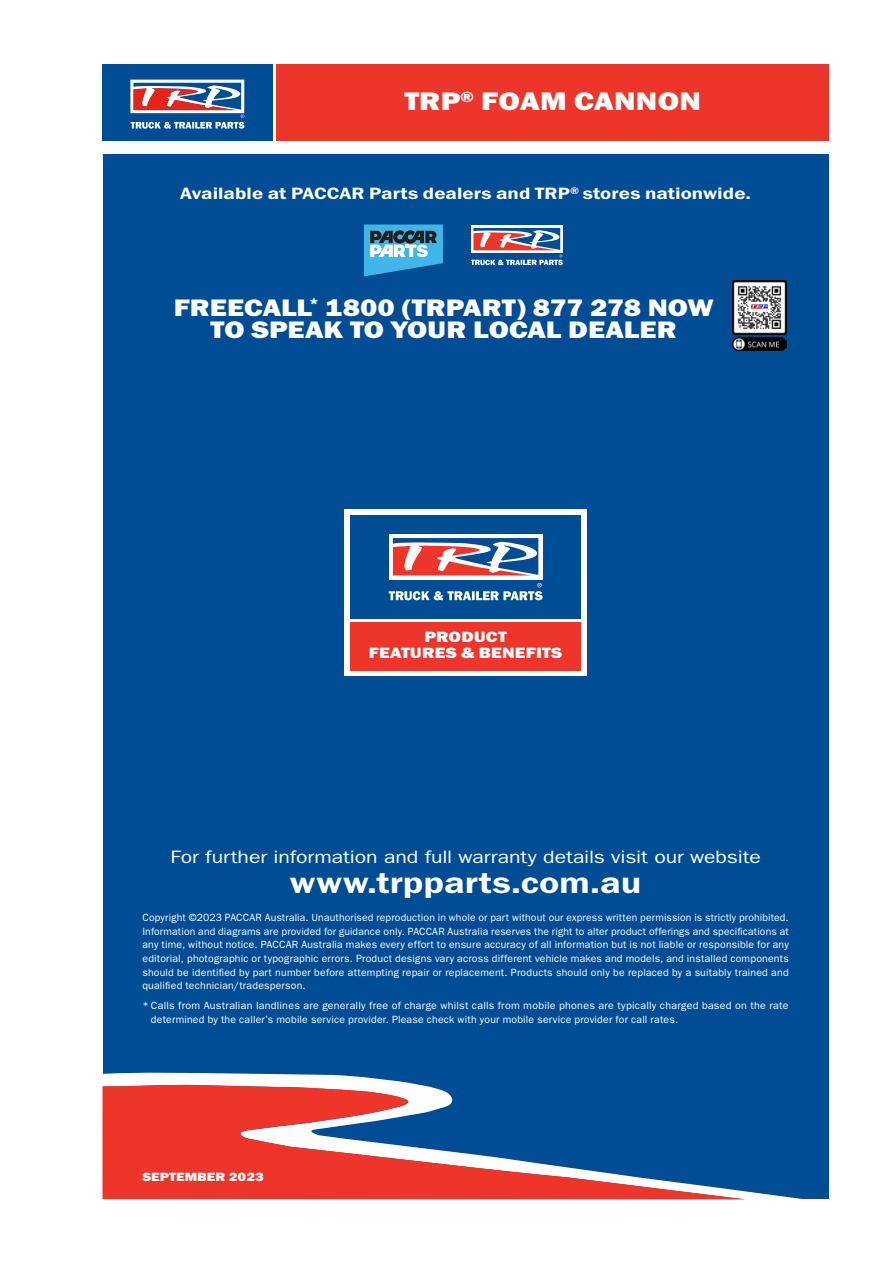
<style>
.page{position:relative;width:893px;height:1263px;background:#fff}
.page>*{position:absolute;margin:0;border:0;box-sizing:border-box;transform-origin:0 0}
.t1{font:600 30px "Franklin Gothic ITC";color:#fff;scale:1.18 1}
.t2{font:800 25.5px "Franklin Gothic ITC";letter-spacing:.01em;color:#fff;scale:1.18 1}
.t3{font:800 24px "Franklin Gothic ITC";letter-spacing:-.005em;color:#fff;scale:1.18 1}
.t4{font:18px "ITC Franklin Gothic Std";letter-spacing:-.005em;color:#fff;scale:1.18 1}
.All_-_Product_Description{font:600 16.5px "Franklin Gothic ITC";color:#fff;scale:1.18 1}
.t5{font:800 15px "Franklin Gothic ITC";letter-spacing:.01em;color:#fff;scale:1.18 1}
.t6{font:800 12px "Franklin Gothic ITC";color:#fff;scale:1.18 1}
.t7{font:10.5px/13.5px "ITC Franklin Gothic Std";letter-spacing:.02em;color:#fff;text-align:justify}
</style>
<div class="page">
<div style="left:102px;top:64px;width:170px;height:76px;background:#014d95"></div>
<div style="left:276px;top:64px;width:553px;height:76px;background:#ee3529"></div>
<svg style="left:130px;top:80px;width:114px;height:49px"></svg>
<div style="left:103px;top:154px;width:725px;height:1044px;background:#014d95"></div>
<svg style="left:103px;top:1073px;width:703px;height:126px"></svg>
<svg style="left:102px;top:1084px;width:644px;height:115px"></svg>
<div style="left:344px;top:509px;width:243px;height:167px;background:#fff"></div>
<div style="left:350px;top:622px;width:231px;height:48px;background:#ee3529"></div>
<div style="left:350px;top:515px;width:231px;height:104px;background:#014d95"></div>
<div style="left:389px;top:534px;width:154px;height:46px;background:linear-gradient(to right,#fff,#fff)"></div>
<svg style="left:393px;top:538px;width:145px;height:37px"></svg>
<svg style="left:389px;top:583px;width:154px;height:17px"></svg>
<img style="left:732px;top:280px;width:54px;height:70px">
<svg style="left:364px;top:225px;width:79px;height:51px"></svg>
<div style="left:471px;top:225px;width:92px;height:28px;background:#fff"></div>
<svg style="left:471px;top:228px;width:92px;height:37px"></svg>
<p class="t2" style="left:404px;top:86px;width:253px">TRP<sup>®</sup> FOAM CANNON</p>
<p class="All_-_Product_Description" style="left:180px;top:184px;width:485px">Available at PACCAR Parts dealers and TRP<sup>®</sup> stores nationwide.</p>
<p class="t3" style="left:174px;top:292px;width:459px">FREECALL<sup>*</sup> 1800 (TRPART) 877 278 NOW</p>
<p class="t3" style="left:211px;top:315px;width:397px">TO SPEAK TO YOUR LOCAL DEALER</p>
<p class="t5" style="left:424px;top:627px;width:71px">PRODUCT</p>
<p class="t5" style="left:369px;top:643px;width:165px">FEATURES &amp; BENEFITS</p>
<p class="t4" style="left:170px;top:846px;width:502px">For further information and full warranty details visit our website</p>
<p class="t1" style="left:290px;top:865px;width:299px">www.trpparts.com.au</p>
<p class="t7" style="left:142px;top:911px;width:648px">Copyright ©2023 PACCAR Australia. Unauthorised reproduction in whole or part without our express written permission is strictly prohibited.<br>Information and diagrams are provided for guidance only. PACCAR Australia reserves the right to alter product offerings and specifications at any time, without notice. PACCAR Australia makes every effort to ensure accuracy of all information but is not liable or responsible for any editorial, photographic or typographic errors. Product designs vary across different vehicle makes and models, and installed components should be identified by part number before attempting repair or replacement. Products should only be replaced by a suitably trained and qualified technician/tradesperson.</p>
<p class="t7" style="left:151px;top:999px;width:639px;text-indent:-9px">* Calls from Australian landlines are generally free of charge whilst calls from mobile phones are typically charged based on the rate determined by the caller’s mobile service provider. Please check with your mobile service provider for call rates.</p>
<p class="t6" style="left:142px;top:1169px;width:104px">SEPTEMBER 2023</p>
</div>
